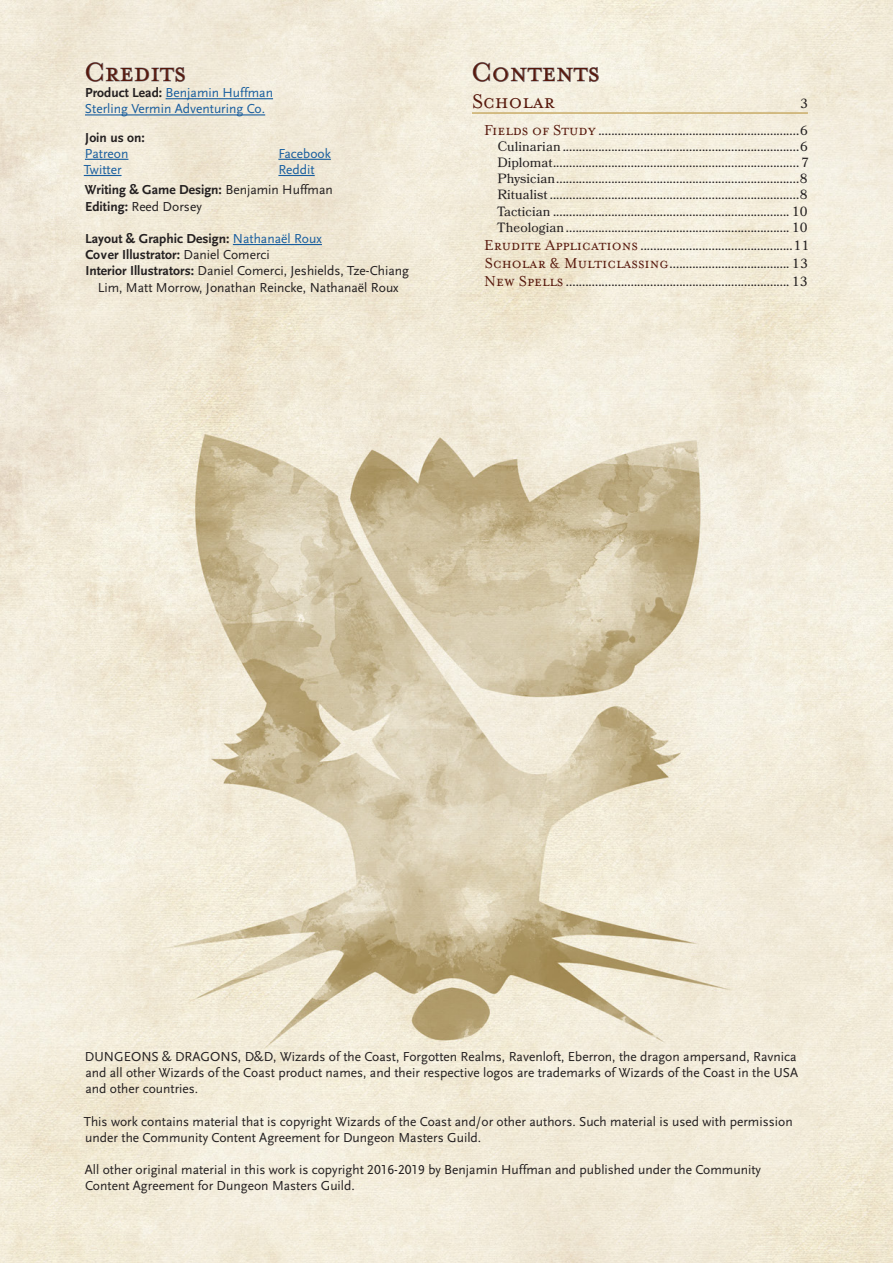
<style>
.page{position:relative;width:893px;height:1263px;background:#fff}
.page>*{position:absolute;margin:0;border:0;box-sizing:border-box;transform-origin:0 0}
.t1{font:500 30px "Mr Eaves SC Remake";color:#57180c}
.t2{font:500 22.5px "Mr Eaves SC Remake";color:#57180c}
.t3{font:13.5px/16.2px "Bookinsanity Remake";color:#231f20;text-align:right}
.t4{font:13.5px/16.2px "Scaly Sans Remake";color:#231f20}
.t5{font:700 13.5px/16.2px "Scaly Sans Remake";color:#231f20}
.t6{font:13.5px/16.2px "Scaly Sans Remake";color:#175d9e}
.s1{font-weight:700;color:#231f20}
.s2{font-weight:400}
.s3{font-weight:400;color:#175d9e}
.s4{font-weight:700}
.s5{font-family:"Mr Eaves SC Remake";font-weight:500;font-size:16.5px;color:#57180c}
.s6{font-family:"Scaly Sans SC Remake"}
</style>
<div class="page">
<img style="left:0;top:0;width:892px;height:1263px">
<hr style="left:166px;top:98px;width:107px;height:1px;background:#175d9e">
<hr style="left:85px;top:114px;width:180px;height:1px;background:#175d9e">
<hr style="left:233px;top:244px;width:89px;height:1px;background:#175d9e">
<svg style="left:86px;top:62px;width:99px;height:20px;background:#d6d2c6"></svg>
<hr style="left:85px;top:159px;width:43px;height:1px;background:#175d9e">
<hr style="left:84px;top:175px;width:38px;height:1px;background:#175d9e">
<hr style="left:278px;top:159px;width:53px;height:1px;background:#175d9e">
<hr style="left:278px;top:175px;width:37px;height:1px;background:#175d9e">
<hr style="left:472px;top:112px;width:336px;height:2px;background:#c9ac68">
<svg style="left:472px;top:62px;width:127px;height:20px;background:#dad6cb"></svg>
<h1 class="t1" style="left:84px;top:56px;width:103px">Credits</h1>
<p class="t6" style="left:85px;top:85px;width:190px"><span class="s1">Product Lead:</span> Benjamin Huffman<br>Sterling Vermin Adventuring Co.</p>
<p class="t5" style="left:85px;top:129px;width:61px">Join us on:</p>
<p class="t6" style="left:84px;top:146px;width:46px">Patreon<br>Twitter</p>
<p class="t6" style="left:278px;top:146px;width:54px">Facebook<br>Reddit</p>
<p class="t5" style="left:85px;top:182px;width:250px">Writing &amp; Game Design: <span class="s2">Benjamin Huffman<br></span>Editing: <span class="s2">Reed Dorsey</span></p>
<p class="t5" style="left:85px;top:231px;width:238px">Layout &amp; Graphic Design: <span class="s3">Nathanaël Roux</span></p>
<p class="t5" style="left:85px;top:247px;width:186px">Cover Illustrator: <span class="s2">Daniel Comerci</span></p>
<p class="t4" style="left:85px;top:263px;width:325px"><span class="s4">Interior Illustrators:</span> Daniel Comerci, Jeshields, Tze-Chiang</p>
<p class="t4" style="left:98px;top:279px;width:303px">Lim, Matt Morrow, Jonathan Reincke, Nathanaël Roux</p>
<h1 class="t1" style="left:471px;top:56px;width:130px">Contents</h1>
<h2 class="t2" style="left:472px;top:90px;width:84px">Scholar</h2>
<p class="t3" style="left:484px;top:90px;width:325px;line-height:26.5px">3<br><span class="s5">Fields of Study</span> ..............................................................6</p>
<p class="t3" style="left:497px;top:138px;width:314px;text-align:justify">Culinarian .........................................................................6<br>Diplomat............................................................................ 7<br>Physician...........................................................................8<br>Ritualist.............................................................................8<br>Tactician ......................................................................... 10<br>Theologian..................................................................... 10</p>
<p class="t3" style="left:484px;top:236px;width:327px;line-height:18px;text-align:left"><span class="s5">Erudite Applications</span> ...............................................11<br><span class="s5">Scholar &amp; Multiclassing</span>..................................... 13<br><span class="s5">New Spells</span> ..................................................................... 13</p>
<p class="t4" style="left:85px;top:1048px;width:715px;text-align:justify">DUNGEONS &amp; DRAGONS, D&amp;D, Wizards of the Coast, Forgotten Realms, Ravenloft, Eberron, the dragon ampersand, Ravnica and all other Wizards of the Coast product names, and their respective logos are trademarks of Wizards of the Coast in the USA and other countries.</p>
<p class="t4" style="left:84px;top:1113px;width:710px">This work contains material that is copyright Wizards of the Coast and/or other authors. Such material is used with permission under the Community Content Agreement for Dungeon Masters Guild.</p>
<p class="t4" style="left:85px;top:1162px;width:678px">All other original material in this work is copyright <span class="s6">2016</span>-<span class="s6">2019</span> by Benjamin Huffman and published under the Community<br>Content Agreement for Dungeon Masters Guild.</p>
</div>
